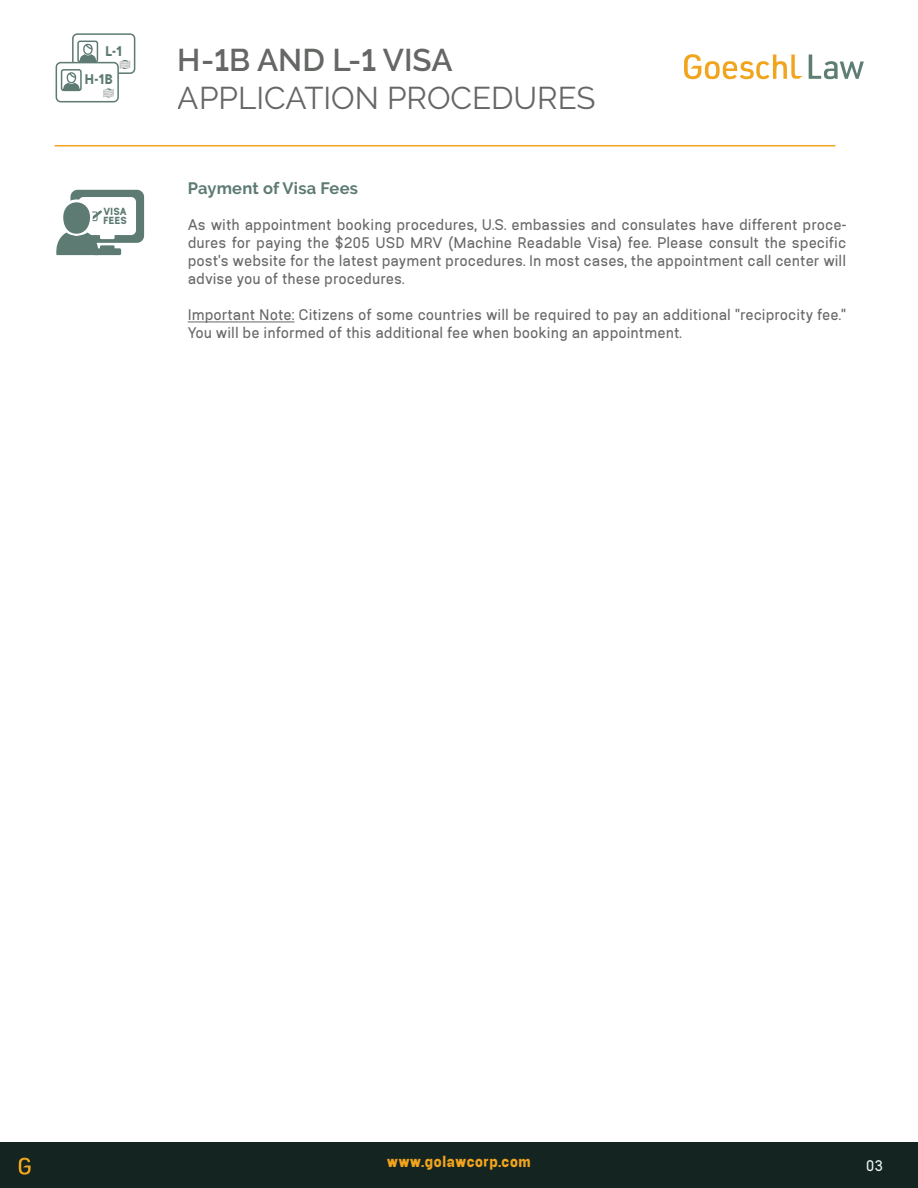
<style>
.page{position:relative;width:918px;height:1188px;background:#fff}
.page>*{position:absolute;margin:0;border:0;box-sizing:border-box;transform-origin:0 0}
.t1{font:31.35px/37.7px "Raleway";color:#656765}
.t2{font:16.5px/18px "Aftetir";color:#666766;text-align:justify}
.t3{font:700 16.5px "Raleway";letter-spacing:.01em;color:#5d7b73}
.t4{font:16.5px "Aftetir";color:#ebf4f3}
.t5{font:700 15px "Aftetir";color:#f1a41d}
.t6{font:700 13.65px "Aftetir";color:#5d7b73}
.t7{font:12.6px "Impact";color:#fff;scale:1.64 1}
.t8{font:700 10.05px/9.3px "Aftetir";color:#5d7b73}
.s1{font-weight:600}
.s2{font-weight:600;font-size:38.25px}
</style>
<div class="page">
<hr style="left:188px;top:322px;width:107px;height:1px;background:#666766">
<div style="left:0;top:1142px;width:918px;height:46px;background:#142421"></div>
<svg style="left:19px;top:1158px;width:12px;height:17px"></svg>
<hr style="left:55px;top:145px;width:780px;height:1px;background:#f1a51e">
<svg style="left:56px;top:190px;width:88px;height:65px"></svg>
<div style="left:72px;top:33px;width:63px;height:41px;border:2px solid #5d7b73;border-radius:4px"></div>
<svg style="left:80px;top:44px;width:15px;height:16px"></svg>
<div style="left:77px;top:41px;width:21px;height:22px;border:2px solid #5d7b73;border-radius:2px"></div>
<div style="left:120px;top:60px;width:10px;height:9px;border:2px solid #5d7b73;border-radius:50%"></div>
<svg style="left:120px;top:61px;width:10px;height:8px"></svg>
<div style="left:56px;top:63px;width:62px;height:39px;background:#fff;border-radius:4px"></div>
<div style="left:56px;top:62px;width:63px;height:40px;border:2px solid #5d7b73;border-radius:4px"></div>
<svg style="left:64px;top:72px;width:15px;height:16px"></svg>
<div style="left:61px;top:69px;width:21px;height:22px;border:2px solid #5d7b73;border-radius:2px"></div>
<div style="left:104px;top:88px;width:9px;height:10px;border:2px solid #5d7b73;border-radius:50%"></div>
<svg style="left:103px;top:89px;width:11px;height:8px"></svg>
<svg style="left:684px;top:54px;width:119px;height:26px"></svg>
<svg style="left:809px;top:55px;width:55px;height:24px"></svg>
<p class="t6" style="left:105px;top:43px;width:19px">L-1</p>
<p class="t7" style="left:120px;top:55px;width:8px">~~~</p>
<p class="t6" style="left:85px;top:71px;width:30px">H-1B</p>
<p class="t7" style="left:103px;top:84px;width:8px">~~~</p>
<p class="t8" style="left:103px;top:207px;width:25px">VISA<br>FEES</p>
<h1 class="t1" style="left:178px;top:41px;width:419px"><span class="s1">H-</span><span class="s2">1</span><span class="s1">B AND L-</span><span class="s2">1</span> <span class="s1">VISA<br></span>APPLICATION PROCEDURES</h1>
<p class="t3" style="left:188px;top:179px;width:172px">Payment of Visa Fees</p>
<p class="t2" style="left:188px;top:216px;width:660px">As with appointment booking procedures, U.S. embassies and consulates have different proce&shy;dures for paying the $205 USD MRV (Machine Readable Visa) fee. Please consult the specific post's website for the latest payment procedures. In most cases, the appointment call center will advise you of these procedures.</p>
<p class="t2" style="left:188px;top:306px;width:660px">Important Note: Citizens of some countries will be required to pay an additional "reciprocity fee."<br>You will be informed of this additional fee when booking an appointment.</p>
<p class="t5" style="left:387px;top:1152px;width:146px">www.golawcorp.com</p>
<p class="t4" style="left:866px;top:1156px;width:19px">03</p>
</div>
